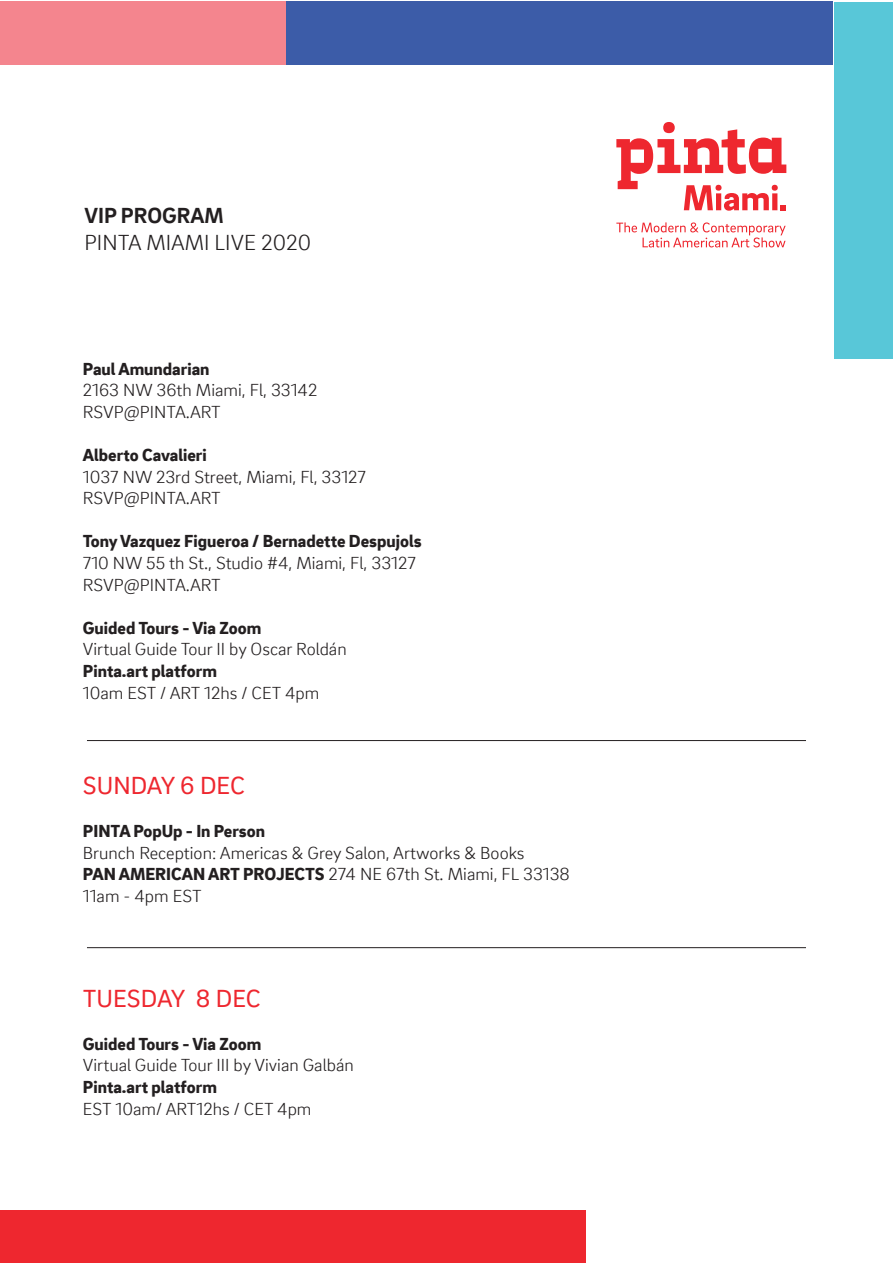
<style>
.page{position:relative;width:893px;height:1263px;background:#fff}
.page>*{position:absolute;margin:0;border:0;box-sizing:border-box;transform-origin:0 0}
.t1{font:25.5px "Brix Sans";color:#ee272f}
.t2{font:300 22.5px "Brix Sans W01";color:#231f20}
.t3{font:700 22.5px "Brix Sans";color:#231f20}
.t4{font:300 18px/21.6px "Brix Sans W01";color:#231f20}
.t5{font:900 18px "Brix Sans";color:#231f20}
.s1{font-family:"Brix Sans";font-weight:900}
</style>
<div class="page">
<div style="left:248px;top:2px;width:585px;height:63px;background:#3c5ca8"></div>
<div style="left:0;top:2px;width:286px;height:63px;background:#f4858e"></div>
<div style="left:663px;top:122px;width:12px;height:11px;background:#ee272f;border-radius:50%"></div>
<svg style="left:616px;top:222px;width:170px;height:25px"></svg>
<svg style="left:616px;top:129px;width:170px;height:82px"></svg>
<div style="left:835px;top:2px;width:58px;height:357px;background:#58c7d8"></div>
<hr style="left:87px;top:740px;width:719px;height:1px;background:#231f20">
<hr style="left:87px;top:947px;width:719px;height:1px;background:#231f20">
<div style="left:0;top:1210px;width:586px;height:53px;background:#ee272f"></div>
<p class="t3" style="left:84px;top:201px;width:141px">VIP PROGRAM</p>
<p class="t2" style="left:84px;top:230px;width:228px">PINTA MIAMI LIVE 2020</p>
<p class="t5" style="left:83px;top:357px;width:128px">Paul Amundarian</p>
<p class="t4" style="left:83px;top:379px;width:236px">2163 NW 36th Miami, Fl, 33142<br>RSVP@PINTA.ART</p>
<p class="t5" style="left:83px;top:443px;width:125px">Alberto Cavalieri</p>
<p class="t4" style="left:83px;top:466px;width:285px">1037 NW 23rd Street, Miami, Fl, 33127<br>RSVP@PINTA.ART</p>
<p class="t5" style="left:83px;top:529px;width:340px">Tony Vazquez Figueroa / Bernadette Despujols</p>
<p class="t4" style="left:83px;top:552px;width:334px">710 NW 55 th St., Studio #4, Miami, Fl, 33127<br>RSVP@PINTA.ART</p>
<p class="t5" style="left:83px;top:616px;width:180px">Guided Tours - Via Zoom</p>
<p class="t4" style="left:83px;top:639px;width:265px">Virtual Guide Tour II by Oscar Roldán</p>
<p class="t5" style="left:83px;top:659px;width:135px">Pinta.art platform</p>
<p class="t4" style="left:83px;top:682px;width:238px">10am EST / ART 12hs / CET 4pm</p>
<h1 class="t1" style="left:83px;top:769px;width:164px">SUNDAY 6 DEC</h1>
<p class="t5" style="left:83px;top:819px;width:184px">PINTA PopUp - In Person</p>
<p class="t4" style="left:83px;top:842px;width:488px">Brunch Reception: Americas &amp; Grey Salon, Artworks &amp; Books<br><span class="s1">PAN AMERICAN ART PROJECTS</span> 274 NE 67th St. Miami, FL 33138<br>11am - 4pm EST</p>
<h1 class="t1" style="left:83px;top:981px;width:179px">TUESDAY 8 DEC</h1>
<p class="t5" style="left:83px;top:1032px;width:180px">Guided Tours - Via Zoom</p>
<p class="t4" style="left:83px;top:1054px;width:272px">Virtual Guide Tour III by Vivian Galbán</p>
<p class="t5" style="left:83px;top:1075px;width:135px">Pinta.art platform</p>
<p class="t4" style="left:83px;top:1098px;width:230px">EST 10am/ ART12hs / CET 4pm</p>
</div>
